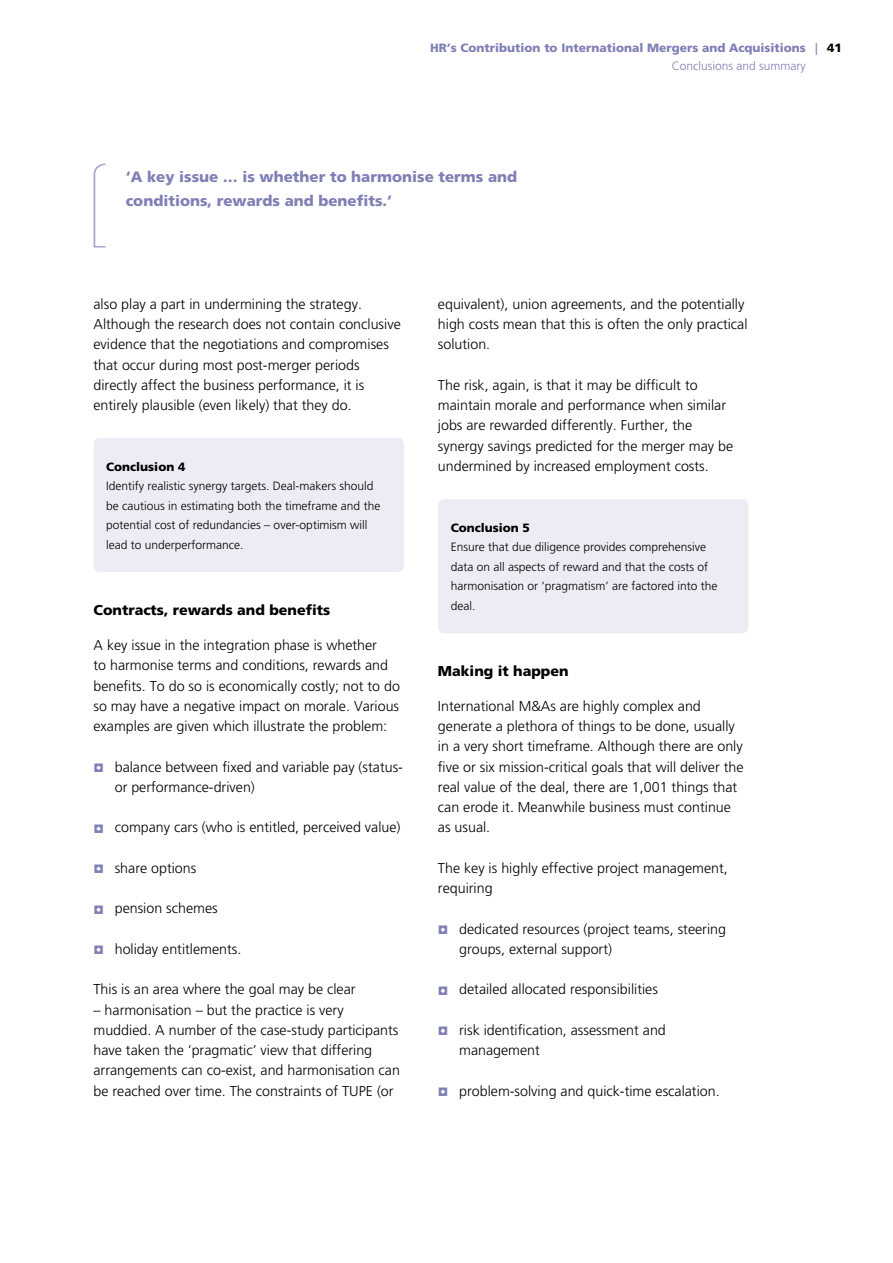
<style>
.page{position:relative;width:893px;height:1263px;background:#fff}
.page>*{position:absolute;margin:0;border:0;box-sizing:border-box;transform-origin:0 0}
.h__extract_topper{font:900 15px/24px "Frutiger";color:#7f7fb6}
.e__body_text{font:300 14.25px/20.2px "Frutiger";color:#000}
.f__indent_1{font:300 14.25px/20.2px "Frutiger";color:#000}
.c__subhead_1{font:900 14.25px "Frutiger";color:#000}
.l__box_text{font:300 12px/19.5px "Frutiger";color:#000}
.t1{font:900 12px/18px "Frutiger";color:#7f7fb6}
.l__box_subhead_1{font:900 12px "Frutiger";color:#000}
.s1{font-weight:400}
.s2{color:#000}
.s3{font-weight:300}
</style>
<div class="page">
<div style="left:438px;top:499px;width:310px;height:134px;background:#ececf4"></div>
<div style="left:94px;top:438px;width:310px;height:134px;background:#ececf4"></div>
<svg style="left:94px;top:164px;width:12px;height:84px"></svg>
<p class="t1" style="left:672px;top:39px;width:172px;text-indent:-242px">HR’s Contribution to International Mergers and Acquisitions <span class="s1">|</span> <span class="s2">41<br></span><span class="s3">Conclusions and summary</span></p>
<p class="h__extract_topper" style="left:126px;top:164px;width:393px">‘A key issue … is whether to harmonise terms and conditions, rewards and benefits.’</p>
<p class="e__body_text" style="left:94px;top:294px;width:309px">also play a part in undermining the strategy.<br>Although the research does not contain conclusive evidence that the negotiations and compromises that occur during most post-merger periods directly affect the business performance, it is entirely plausible (even likely) that they do.</p>
<p class="l__box_subhead_1" style="left:106px;top:459px;width:81px">Conclusion 4</p>
<p class="l__box_text" style="left:106px;top:477px;width:276px">Identify realistic synergy targets. Deal-makers should be cautious in estimating both the timeframe and the potential cost of redundancies – over-optimism will lead to underperformance.</p>
<p class="c__subhead_1" style="left:94px;top:601px;width:238px">Contracts, rewards and benefits</p>
<p class="e__body_text" style="left:94px;top:635px;width:308px">A key issue in the integration phase is whether<br>to harmonise terms and conditions, rewards and benefits. To do so is economically costly; not to do so may have a negative impact on morale. Various examples are given which illustrate the problem:</p>
<p class="f__indent_1" style="left:115px;top:757px;width:290px;text-indent:-21px"><sub>=</sub> balance between fixed and variable pay (status&shy;or performance-driven)</p>
<p class="f__indent_1" style="left:94px;top:817px;width:309px"><sub>=</sub> company cars (who is entitled, perceived value)</p>
<p class="f__indent_1" style="left:94px;top:858px;width:104px"><sub>=</sub> share options</p>
<p class="f__indent_1" style="left:94px;top:898px;width:126px"><sub>=</sub> pension schemes</p>
<p class="f__indent_1" style="left:94px;top:939px;width:149px"><sub>=</sub> holiday entitlements.</p>
<p class="e__body_text" style="left:94px;top:979px;width:264px">This is an area where the goal may be clear</p>
<p class="e__body_text" style="left:94px;top:1000px;width:308px">– harmonisation – but the practice is very muddied. A number of the case-study participants have taken the ‘pragmatic’ view that differing arrangements can co-exist, and harmonisation can be reached over time. The constraints of TUPE (or</p>
<p class="e__body_text" style="left:438px;top:294px;width:311px">equivalent), union agreements, and the potentially high costs mean that this is often the only practical solution.</p>
<p class="e__body_text" style="left:438px;top:375px;width:297px">The risk, again, is that it may be difficult to maintain morale and performance when similar jobs are rewarded differently. Further, the synergy savings predicted for the merger may be undermined by increased employment costs.</p>
<p class="l__box_subhead_1" style="left:451px;top:520px;width:81px">Conclusion 5</p>
<p class="l__box_text" style="left:451px;top:537px;width:268px">Ensure that due diligence provides comprehensive data on all aspects of reward and that the costs of harmonisation or ‘pragmatism’ are factored into the deal.</p>
<p class="c__subhead_1" style="left:438px;top:662px;width:132px">Making it happen</p>
<p class="e__body_text" style="left:438px;top:696px;width:307px">International M&amp;As are highly complex and generate a plethora of things to be done, usually in a very short timeframe. Although there are only five or six mission-critical goals that will deliver the real value of the deal, there are 1,001 things that can erode it. Meanwhile business must continue as usual.</p>
<p class="e__body_text" style="left:438px;top:858px;width:291px">The key is highly effective project management, requiring</p>
<p class="f__indent_1" style="left:459px;top:919px;width:268px;text-indent:-21px"><sub>=</sub> dedicated resources (project teams, steering groups, external support)</p>
<p class="f__indent_1" style="left:438px;top:979px;width:221px"><sub>=</sub> detailed allocated responsibilities</p>
<p class="f__indent_1" style="left:459px;top:1020px;width:208px;text-indent:-21px"><sub>=</sub> risk identification, assessment and management</p>
<p class="f__indent_1" style="left:438px;top:1081px;width:283px"><sub>=</sub> problem-solving and quick-time escalation.</p>
</div>
